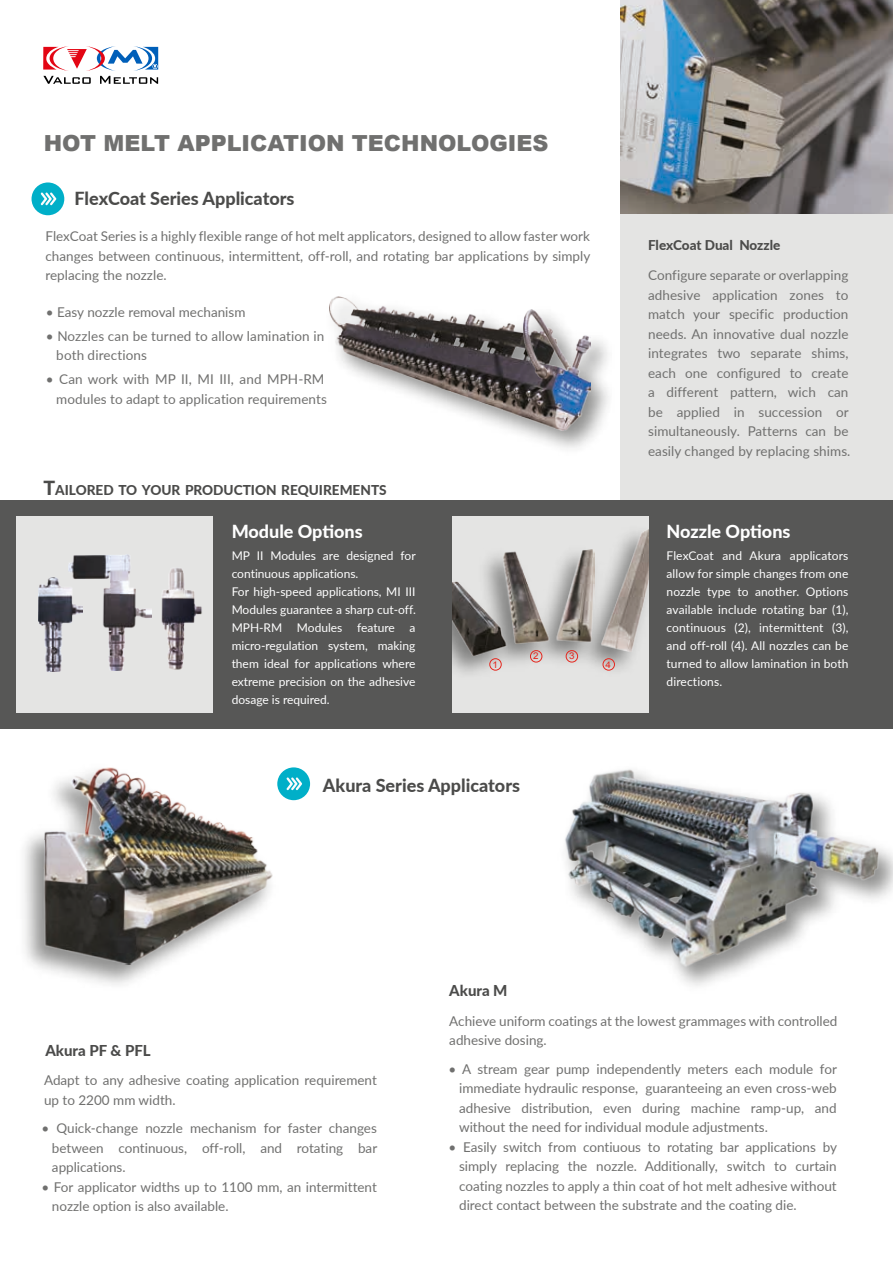
<style>
.page{position:relative;width:893px;height:1263px;background:#fff}
.page>*{position:absolute;margin:0;border:0;box-sizing:border-box;transform-origin:0 0}
.t1{font:900 22.2px "Arial";color:#70706f}
.t2{font:800 18px "Lato";color:#4b4b4a}
.t3{font:800 18px "Lato";color:#fff}
.t4{font:800 15px "Lato";color:#4b4b4a}
.t5{font:800 13.65px "Lato";color:#4b4b4a}
.t6{font:13.5px/19.5px "Lato";color:#70706f}
.t7{font:800 13.5px "Lato";letter-spacing:-.005em;color:#4b4b4a}
.t8{font:12px/18px "Lato";color:#fff}
.t9{font:9.3px "Arial";color:#e5271e;scale:1.07 1}
.s1{font-size:19.5px}
</style>
<div class="page">
<svg style="left:43px;top:46px;width:115px;height:38px"></svg>
<div style="left:621px;top:3px;width:272px;height:503px;background:#e4e4e3"></div>
<div style="left:0;top:500px;width:893px;height:228px;background:#575756"></div>
<img style="left:40px;top:767px;width:240px;height:203px">
<img style="left:329px;top:284px;width:292px;height:180px">
<img style="left:330px;top:296px;width:260px;height:134px">
<img style="left:524px;top:310px;width:47px;height:68px">
<div style="left:32px;top:182px;width:32px;height:33px;background:#00afc8;border-radius:50%"></div>
<svg style="left:41px;top:192px;width:15px;height:13px"></svg>
<div style="left:277px;top:767px;width:33px;height:33px;background:#00afc8;border-radius:50%"></div>
<svg style="left:286px;top:777px;width:16px;height:13px"></svg>
<div style="left:17px;top:517px;width:196px;height:196px;background:#e4e4e3"></div>
<div style="left:452px;top:517px;width:196px;height:196px;background:#e4e4e3"></div>
<img style="left:68px;top:555px;width:83px;height:115px">
<img style="left:38px;top:578px;width:45px;height:93px">
<img style="left:161px;top:568px;width:41px;height:102px">
<img style="left:452px;top:549px;width:182px;height:125px">
<img style="left:601px;top:530px;width:47px;height:121px">
<img style="left:452px;top:550px;width:143px;height:105px">
<div style="left:489px;top:658px;width:13px;height:12px;border:1px solid #e5271e;border-radius:50%"></div>
<div style="left:530px;top:650px;width:12px;height:12px;border:1px solid #e5271e;border-radius:50%"></div>
<div style="left:566px;top:650px;width:12px;height:12px;border:1px solid #e5271e;border-radius:50%"></div>
<div style="left:603px;top:658px;width:12px;height:12px;border:1px solid #e5271e;border-radius:50%"></div>
<img style="left:565px;top:769px;width:327px;height:215px">
<img style="left:621px;top:0;width:272px;height:213px">
<h1 class="t1" style="left:44px;top:127px;width:506px">HOT MELT APPLICATION TECHNOLOGIES</h1>
<h2 class="t2" style="left:75px;top:185px;width:221px">FlexCoat Series Applicators</h2>
<p class="t6" style="left:45px;top:226px;width:546px;text-align:justify">FlexCoat Series is a highly flexible range of hot melt applicators, designed to allow faster work changes between continuous, intermittent, off-roll, and rotating bar applications by simply replacing the nozzle.</p>
<p class="t6" style="left:46px;top:301px;width:201px">• Easy nozzle removal mechanism</p>
<p class="t6" style="left:56px;top:325px;width:270px;text-indent:-11px">• Nozzles can be turned to allow lamination in both directions</p>
<p class="t6" style="left:46px;top:369px;width:283px;text-align:right">• Can work with MP II, MI III, and MPH-RM modules to adapt to application requirements</p>
<p class="t5" style="left:43px;top:480px;width:345px"><span class="s1">T</span>AILORED TO YOUR PRODUCTION REQUIREMENTS</p>
<p class="t7" style="left:648px;top:235px;width:134px">FlexCoat Dual Nozzle</p>
<p class="t6" style="left:648px;top:265px;width:204px">Configure separate or overlapping adhesive application zones to match your specific production needs. An innovative dual nozzle integrates two separate shims, each one configured to create a different pattern, wich can be applied in succession or simultaneously. Patterns can be easily changed by replacing shims.</p>
<h2 class="t3" style="left:232px;top:518px;width:133px">Module Options</h2>
<h2 class="t3" style="left:667px;top:518px;width:125px">Nozzle Options</h2>
<p class="t8" style="left:232px;top:546px;width:186px">MP II Modules are designed for continuous applications.<br>For high-speed applications, MI III<br>Modules guarantee a sharp cut-off.<br>MPH-RM Modules feature a micro-regulation system, making them ideal for applications where extreme precision on the adhesive dosage is required.</p>
<p class="t8" style="left:666px;top:546px;width:183px;text-align:justify">FlexCoat and Akura applicators allow for simple changes from one nozzle type to another. Options available include rotating bar (1), continuous (2), intermittent (3), and off-roll (4). All nozzles can be turned to allow lamination in both directions.</p>
<p class="t9" style="left:533px;top:650px;width:7px">2</p>
<p class="t9" style="left:569px;top:650px;width:7px">3</p>
<p class="t9" style="left:606px;top:658px;width:7px">4</p>
<p class="t9" style="left:492px;top:658px;width:7px">1</p>
<h2 class="t2" style="left:323px;top:772px;width:199px">Akura Series Applicators</h2>
<p class="t4" style="left:45px;top:1039px;width:107px">Akura PF &amp; PFL</p>
<p class="t6" style="left:44px;top:1070px;width:334px">Adapt to any adhesive coating application requirement up to 2200 mm width.</p>
<p class="t6" style="left:52px;top:1118px;width:327px;text-align:justify;text-indent:-11px">• Quick-change nozzle mechanism for faster changes between continuous, off-roll, and rotating bar applications.</p>
<p class="t6" style="left:52px;top:1176px;width:326px;text-indent:-11px">• For applicator widths up to 1100 mm, an intermittent nozzle option is also available.</p>
<p class="t4" style="left:449px;top:980px;width:60px">Akura M</p>
<p class="t6" style="left:449px;top:1011px;width:390px">Achieve uniform coatings at the lowest grammages with controlled adhesive dosing.</p>
<p class="t6" style="left:459px;top:1058px;width:379px;text-align:justify;text-indent:-11px">• A stream gear pump independently meters each module for immediate hydraulic response, guaranteeing an even cross-web adhesive distribution, even during machine ramp-up, and without the need for individual module adjustments.</p>
<p class="t6" style="left:459px;top:1136px;width:379px;text-align:justify;text-indent:-11px">• Easily switch from contiuous to rotating bar applications by simply replacing the nozzle. Additionally, switch to curtain coating nozzles to apply a thin coat of hot melt adhesive without direct contact between the substrate and the coating die.</p>
</div>
